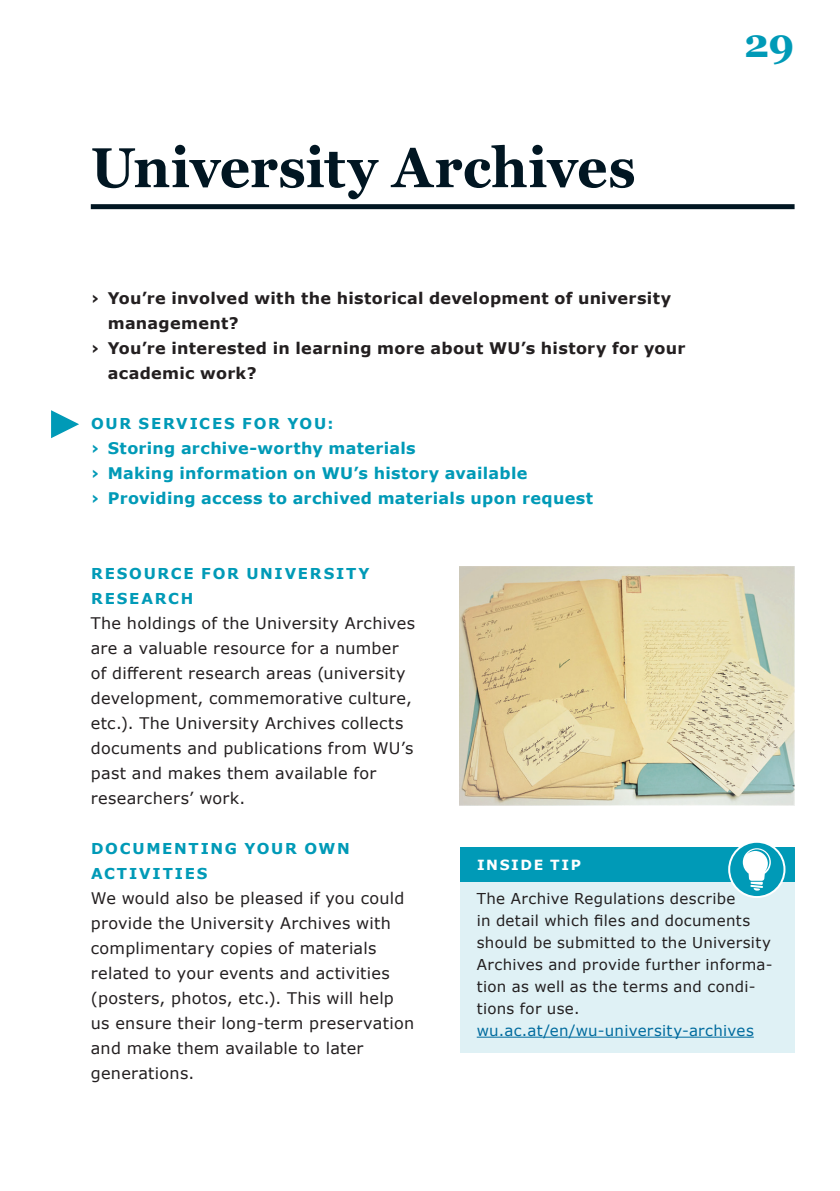
<style>
.page{position:relative;width:840px;height:1191px;background:#fff}
.page>*{position:absolute;margin:0;border:0;box-sizing:border-box;transform-origin:0 0}
.t1{font:700 56px "Georgia";letter-spacing:.005em;color:#011622;scale:.95 1}
.t2{font:700 40px "Georgia";color:#009ab7}
.t3{font:16px/25px "Verdana";letter-spacing:.015em;color:#231f20}
.t4{font:700 16px "Verdana";letter-spacing:.02em;color:#231f20}
.t5{font:700 16px/25px "Verdana";letter-spacing:.02em;color:#009ab7}
.t6{font:15px/22px "Verdana";letter-spacing:.02em;color:#231f20}
.t7{font:700 15px/25px "Verdana";letter-spacing:.115em;color:#009ab7}
.t8{font:15px "Verdana";letter-spacing:.02em;color:#006b9e}
.t9{font:700 14px "Verdana";letter-spacing:.11em;color:#fff}
</style>
<div class="page">
<svg style="left:51px;top:410px;width:28px;height:28px"></svg>
<div style="left:459px;top:848px;width:335px;height:34px;background:#009ab7"></div>
<div style="left:459px;top:882px;width:335px;height:170px;background:#dff1f5"></div>
<hr style="left:476px;top:1036px;width:277px;height:1px;background:#006b9e">
<svg style="left:728px;top:841px;width:56px;height:56px"></svg>
<div style="left:727px;top:840px;width:58px;height:58px;border:2px solid #fff;border-radius:50%"></div>
<svg style="left:742px;top:848px;width:28px;height:42px"></svg>
<img style="left:459px;top:566px;width:335px;height:239px">
<div style="left:91px;top:204px;width:703px;height:5px;background:#011622"></div>
<h1 class="t1" style="left:91px;top:132px;width:574px">University Archives</h1>
<p class="t4" style="left:91px;top:287px;width:581px">› You’re involved with the historical development of university</p>
<p class="t4" style="left:108px;top:312px;width:132px">management?</p>
<p class="t4" style="left:91px;top:337px;width:595px">› You’re interested in learning more about WU’s history for your</p>
<p class="t4" style="left:108px;top:362px;width:150px">academic work?</p>
<p class="t7" style="left:91px;top:411px;width:244px">OUR SERVICES FOR YOU:</p>
<p class="t5" style="left:91px;top:435px;width:503px">› Storing archive-worthy materials<br>› Making information on WU’s history available<br>› Providing access to archived materials upon request</p>
<h2 class="t2" style="left:743px;top:17px;width:52px">29</h2>
<p class="t7" style="left:91px;top:561px;width:280px">RESOURCE FOR UNIVERSITY<br>RESEARCH</p>
<p class="t3" style="left:91px;top:611px;width:325px">The holdings of the University Archives are a valuable resource for a number of different research areas (university development, commemorative culture, etc.). The University Archives collects documents and publications from WU’s past and makes them available for researchers’ work.</p>
<p class="t7" style="left:91px;top:836px;width:260px">DOCUMENTING YOUR OWN<br>ACTIVITIES</p>
<p class="t3" style="left:91px;top:886px;width:325px">We would also be pleased if you could provide the University Archives with complimentary copies of materials related to your events and activities (posters, photos, etc.). This will help us ensure their long-term preservation and make them available to later generations.</p>
<p class="t9" style="left:476px;top:855px;width:105px">INSIDE TIP</p>
<p class="t6" style="left:476px;top:887px;width:297px">The Archive Regulations describe<br>in detail which files and documents should be submitted to the University<br>Archives and provide further informa&shy;tion as well as the terms and condi&shy;tions for use.</p>
<p class="t8" style="left:476px;top:1020px;width:278px">wu.ac.at/en/wu-university-archives</p>
</div>
